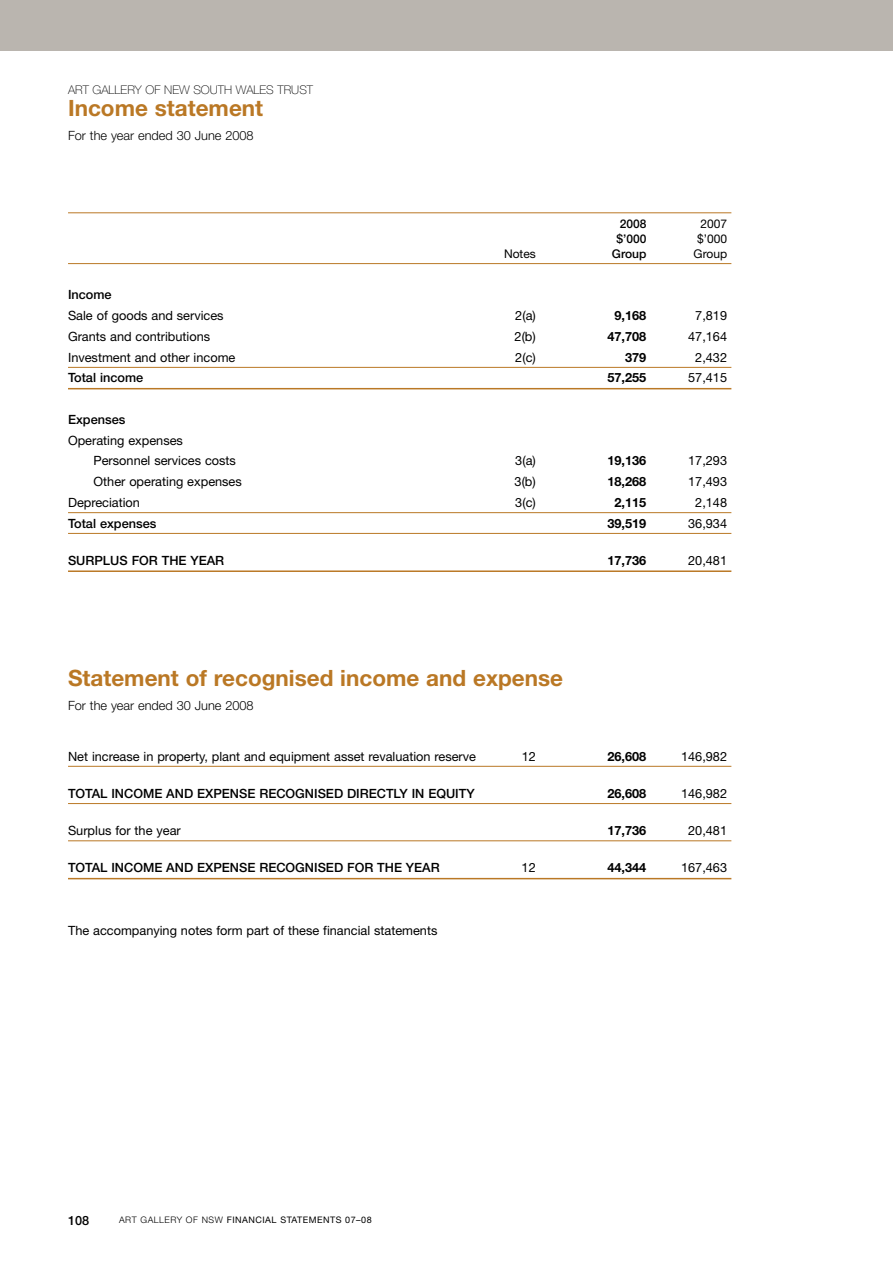
<style>
.page{position:relative;width:893px;height:1263px;background:#fff}
.page>*{position:absolute;margin:0;border:0;box-sizing:border-box;transform-origin:0 0}
.t1{font:700 22.5px "Helvetica Neue";color:#ba7825}
.t2{font:12.75px/20.7px "Helvetica Neue";color:#000}
.t3{font:500 12.75px "Helvetica Neue";color:#000}
.t4{font:700 12.75px "Helvetica Neue";color:#000}
.t5{font:300 12.75px "Helvetica Neue";color:#000}
.t6{font:100 12px "Helvetica Neue";color:#000}
.t7{font:12px "Helvetica Neue";color:#000}
.t8{font:500 12px "Helvetica Neue";color:#000}
.t9{font:9px "Helvetica Neue";letter-spacing:.055em;color:#000}
.s1{font-weight:300}
</style>
<div class="page">
<div style="left:0;top:0;width:893px;height:51px;background:#bab5af"></div>
<hr style="left:68px;top:213px;width:663px;height:1px;background:#ba7825">
<hr style="left:68px;top:263px;width:663px;height:1px;background:#ba7825">
<hr style="left:68px;top:367px;width:663px;height:1px;background:#ba7825">
<hr style="left:68px;top:388px;width:663px;height:1px;background:#ba7825">
<hr style="left:68px;top:512px;width:663px;height:1px;background:#ba7825">
<hr style="left:68px;top:533px;width:663px;height:1px;background:#ba7825">
<hr style="left:68px;top:570px;width:663px;height:2px;background:#ba7825">
<hr style="left:68px;top:766px;width:663px;height:1px;background:#ba7825">
<hr style="left:68px;top:803px;width:663px;height:1px;background:#ba7825">
<hr style="left:68px;top:840px;width:663px;height:1px;background:#ba7825">
<hr style="left:68px;top:878px;width:663px;height:1px;background:#ba7825">
<p class="t6" style="left:68px;top:85px;width:247px">ART GALLERY OF NEW SOUTH WALES TRUST</p>
<h1 class="t1" style="left:68px;top:100px;width:197px">Income statement</h1>
<p class="t5" style="left:68px;top:131px;width:187px">For the year ended 30 June 2008</p>
<p class="t8" style="left:620px;top:219px;width:28px">2008</p>
<p class="t7" style="left:700px;top:219px;width:28px">2007</p>
<p class="t8" style="left:616px;top:234px;width:32px">$’000</p>
<p class="t7" style="left:697px;top:234px;width:32px">$’000</p>
<p class="t7" style="left:504px;top:249px;width:33px">Notes</p>
<p class="t8" style="left:612px;top:249px;width:36px">Group</p>
<p class="t7" style="left:694px;top:249px;width:35px">Group</p>
<p class="t3" style="left:68px;top:290px;width:45px">Income</p>
<p class="t2" style="left:68px;top:306px;width:157px">Sale of goods and services</p>
<p class="t2" style="left:515px;top:306px;width:22px">2(a)</p>
<p class="t4" style="left:614px;top:311px;width:33px">9,168</p>
<p class="t2" style="left:695px;top:306px;width:33px">7,819</p>
<p class="t2" style="left:68px;top:327px;width:144px">Grants and contributions</p>
<p class="t2" style="left:515px;top:327px;width:23px">2(b)</p>
<p class="t4" style="left:607px;top:332px;width:40px">47,708</p>
<p class="t2" style="left:688px;top:327px;width:40px">47,164</p>
<p class="t2" style="left:68px;top:348px;width:169px">Investment and other income</p>
<p class="t2" style="left:515px;top:348px;width:22px">2(c)</p>
<p class="t4" style="left:625px;top:353px;width:23px">379</p>
<p class="t2" style="left:695px;top:348px;width:33px">2,432</p>
<p class="t3" style="left:68px;top:373px;width:77px">Total income</p>
<p class="t4" style="left:607px;top:373px;width:40px">57,255</p>
<p class="t2" style="left:688px;top:369px;width:40px">57,415</p>
<p class="t3" style="left:68px;top:415px;width:59px">Expenses</p>
<p class="t2" style="left:94px;top:431px;width:144px;text-indent:-26px">Operating expenses<br>Personnel services costs</p>
<p class="t2" style="left:515px;top:452px;width:22px">3(a)</p>
<p class="t4" style="left:607px;top:456px;width:40px">19,136</p>
<p class="t2" style="left:688px;top:452px;width:40px">17,293</p>
<p class="t2" style="left:94px;top:472px;width:150px">Other operating expenses</p>
<p class="t2" style="left:515px;top:472px;width:23px">3(b)</p>
<p class="t4" style="left:607px;top:477px;width:40px">18,268</p>
<p class="t2" style="left:688px;top:472px;width:40px">17,493</p>
<p class="t2" style="left:68px;top:493px;width:74px">Depreciation</p>
<p class="t2" style="left:515px;top:493px;width:22px">3(c)</p>
<p class="t4" style="left:614px;top:498px;width:33px">2,115</p>
<p class="t2" style="left:695px;top:493px;width:33px">2,148</p>
<p class="t3" style="left:68px;top:519px;width:90px">Total expenses</p>
<p class="t4" style="left:607px;top:519px;width:40px">39,519</p>
<p class="t2" style="left:688px;top:514px;width:40px">36,934</p>
<p class="t3" style="left:68px;top:556px;width:158px">SURPLUS FOR THE YEAR</p>
<p class="t4" style="left:607px;top:556px;width:40px">17,736</p>
<p class="t2" style="left:688px;top:551px;width:40px">20,481</p>
<h1 class="t1" style="left:68px;top:670px;width:497px">Statement of recognised income and expense</h1>
<p class="t5" style="left:68px;top:701px;width:187px">For the year ended 30 June 2008</p>
<p class="t2" style="left:68px;top:747px;width:410px">Net increase in property, plant and equipment asset revaluation reserve</p>
<p class="t2" style="left:522px;top:747px;width:16px">12</p>
<p class="t4" style="left:607px;top:751px;width:40px">26,608</p>
<p class="t2" style="left:681px;top:747px;width:48px">146,982</p>
<p class="t3" style="left:68px;top:789px;width:408px">TOTAL INCOME AND EXPENSE RECOGNISED DIRECTLY IN EQUITY</p>
<p class="t4" style="left:607px;top:789px;width:40px">26,608</p>
<p class="t2" style="left:681px;top:784px;width:48px">146,982</p>
<p class="t2" style="left:68px;top:821px;width:114px">Surplus for the year</p>
<p class="t4" style="left:607px;top:826px;width:40px">17,736</p>
<p class="t2" style="left:688px;top:821px;width:40px">20,481</p>
<p class="t3" style="left:68px;top:863px;width:373px">TOTAL INCOME AND EXPENSE RECOGNISED FOR THE YEAR</p>
<p class="t2" style="left:522px;top:859px;width:16px">12</p>
<p class="t4" style="left:607px;top:863px;width:40px">44,344</p>
<p class="t2" style="left:681px;top:859px;width:48px">167,463</p>
<p class="t2" style="left:68px;top:921px;width:371px">The accompanying notes form part of these financial statements</p>
<p class="t3" style="left:68px;top:1216px;width:23px">108</p>
<p class="t9" style="left:119px;top:1216px;width:254px"><span class="s1">ART GALLERY OF NSW</span> FINANCIAL STATEMENTS 07–08</p>
</div>
